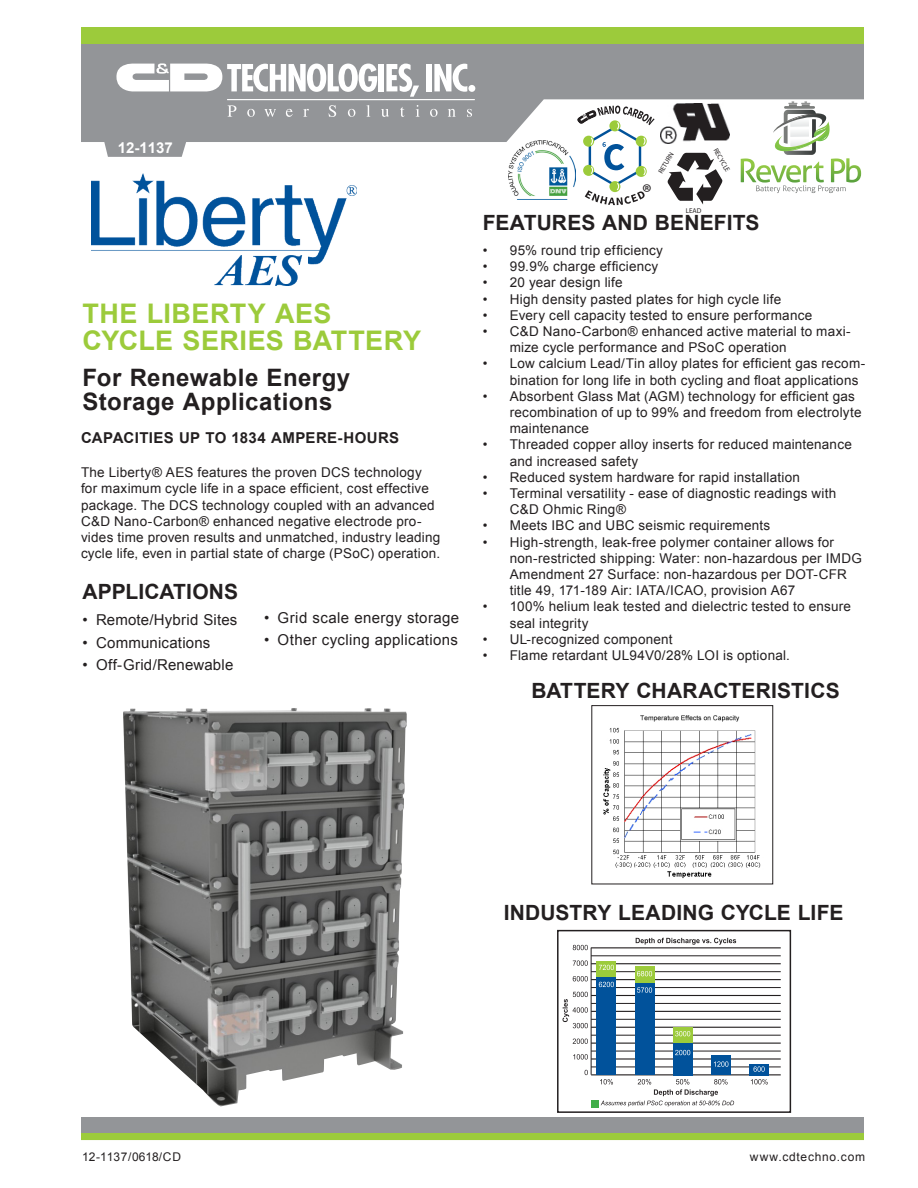
<style>
.page{position:relative;width:918px;height:1188px;background:#fff}
.page>*{position:absolute;margin:0;border:0;box-sizing:border-box;transform-origin:0 0}
.t1{font:700 27px/27px "Arial";letter-spacing:.02em;color:#9ccb3b}
.t2{font:700 24px/24px "Arial";letter-spacing:.02em;color:#231f20}
.t3{font:22.95px "Myriad Pro";color:#231f20}
.t4{font:700 21px "Arial";letter-spacing:.005em;color:#231f20}
.t5{font:15px "Arial";letter-spacing:.02em;color:#231f20}
.t6{font:700 15px "Arial";letter-spacing:.025em;color:#231f20}
.t7{font:700 15px "Arial";color:#fff}
.t8{font:13.5px/16.2px "Arial";letter-spacing:.015em;color:#231f20}
.t9{font:12px "Arial";letter-spacing:.06em;color:#231f20}
.t10{font:12px "Arial";letter-spacing:.01em;color:#231f20}
.t11{font:700 7.05px "Helvetica";color:#231f20}
</style>
<div class="page">
<div style="left:81px;top:1133px;width:783px;height:7px;background:#9ccb3b"></div>
<div style="left:81px;top:1117px;width:783px;height:16px;background:#939598"></div>
<svg style="left:81px;top:44px;width:783px;height:98px;background:#9a9c9f"></svg>
<svg style="left:102px;top:133px;width:87px;height:24px;background:#9a9c9f"></svg>
<div style="left:81px;top:27px;width:783px;height:17px;background:#9ccb3b"></div>
<svg style="left:227px;top:105px;width:9px;height:12px"></svg>
<svg style="left:247px;top:109px;width:8px;height:8px"></svg>
<svg style="left:264px;top:109px;width:12px;height:8px"></svg>
<svg style="left:286px;top:109px;width:7px;height:8px"></svg>
<svg style="left:303px;top:109px;width:6px;height:8px"></svg>
<svg style="left:329px;top:105px;width:7px;height:12px"></svg>
<svg style="left:348px;top:109px;width:7px;height:8px"></svg>
<svg style="left:366px;top:105px;width:4px;height:12px"></svg>
<svg style="left:381px;top:109px;width:8px;height:8px"></svg>
<svg style="left:400px;top:107px;width:5px;height:10px"></svg>
<svg style="left:416px;top:105px;width:4px;height:12px"></svg>
<svg style="left:430px;top:109px;width:8px;height:8px"></svg>
<svg style="left:448px;top:109px;width:8px;height:8px"></svg>
<svg style="left:467px;top:109px;width:5px;height:8px"></svg>
<div style="left:379px;top:64px;width:5px;height:27px;background:#fff"></div>
<svg style="left:386px;top:64px;width:33px;height:33px"></svg>
<div style="left:427px;top:64px;width:5px;height:27px;background:#fff"></div>
<svg style="left:434px;top:64px;width:33px;height:28px"></svg>
<div style="left:468px;top:85px;width:7px;height:7px;background:#fff;border-radius:50%"></div>
<svg style="left:116px;top:63px;width:261px;height:29px"></svg>
<hr style="left:227px;top:99px;width:248px;height:1px;background:#fff">
<img style="left:603px;top:715px;width:158px;height:164px">
<div style="left:591px;top:705px;width:182px;height:179px;border:1px solid #231f20"></div>
<img style="left:92px;top:173px;width:264px;height:113px">
<img style="left:123px;top:708px;width:284px;height:398px">
<hr style="left:591px;top:947px;width:190px;height:1px;background:#231f20">
<hr style="left:591px;top:956px;width:190px;height:1px;background:#231f20">
<hr style="left:591px;top:963px;width:190px;height:1px;background:#231f20">
<hr style="left:591px;top:971px;width:190px;height:1px;background:#231f20">
<hr style="left:591px;top:979px;width:190px;height:1px;background:#231f20">
<hr style="left:591px;top:987px;width:190px;height:1px;background:#231f20">
<hr style="left:591px;top:995px;width:190px;height:1px;background:#231f20">
<hr style="left:591px;top:1003px;width:190px;height:1px;background:#231f20">
<hr style="left:591px;top:1011px;width:190px;height:1px;background:#231f20">
<hr style="left:591px;top:1019px;width:190px;height:1px;background:#231f20">
<hr style="left:591px;top:1027px;width:190px;height:1px;background:#231f20">
<hr style="left:591px;top:1035px;width:190px;height:1px;background:#231f20">
<hr style="left:591px;top:1043px;width:190px;height:1px;background:#231f20">
<hr style="left:591px;top:1051px;width:190px;height:1px;background:#231f20">
<hr style="left:591px;top:1058px;width:190px;height:2px;background:#231f20">
<hr style="left:591px;top:1067px;width:190px;height:1px;background:#231f20">
<hr style="left:591px;top:1074px;width:190px;height:1px;background:#231f20">
<hr style="left:591px;top:948px;width:1px;height:127px;background:#231f20">
<div style="left:597px;top:976px;width:19px;height:99px;background:#01529b"></div>
<div style="left:635px;top:983px;width:19px;height:92px;background:#01529b"></div>
<div style="left:673px;top:1043px;width:19px;height:32px;background:#01529b"></div>
<div style="left:711px;top:1055px;width:19px;height:20px;background:#01529b"></div>
<div style="left:750px;top:1064px;width:19px;height:11px;background:#01529b"></div>
<div style="left:597px;top:961px;width:19px;height:15px;background:#9ccb3b"></div>
<div style="left:635px;top:966px;width:19px;height:17px;background:#9ccb3b"></div>
<div style="left:673px;top:1027px;width:19px;height:16px;background:#9ccb3b"></div>
<div style="left:591px;top:1100px;width:7px;height:7px;background:#40ae49"></div>
<svg style="left:585px;top:1070px;width:3px;height:5px"></svg>
<svg style="left:573px;top:1054px;width:15px;height:6px"></svg>
<svg style="left:573px;top:1039px;width:15px;height:5px"></svg>
<svg style="left:573px;top:976px;width:15px;height:5px"></svg>
<svg style="left:573px;top:960px;width:15px;height:6px"></svg>
<svg style="left:573px;top:945px;width:15px;height:5px"></svg>
<svg style="left:636px;top:938px;width:100px;height:7px"></svg>
<svg style="left:599px;top:982px;width:15px;height:5px"></svg>
<svg style="left:599px;top:965px;width:15px;height:5px"></svg>
<svg style="left:637px;top:987px;width:15px;height:6px"></svg>
<svg style="left:637px;top:971px;width:15px;height:5px"></svg>
<svg style="left:751px;top:1079px;width:17px;height:6px"></svg>
<svg style="left:675px;top:1031px;width:15px;height:5px"></svg>
<svg style="left:675px;top:1050px;width:15px;height:5px"></svg>
<svg style="left:714px;top:1061px;width:14px;height:6px"></svg>
<svg style="left:753px;top:1066px;width:12px;height:6px"></svg>
<svg style="left:600px;top:1079px;width:134px;height:28px"></svg>
<svg style="left:563px;top:992px;width:25px;height:36px"></svg>
<div style="left:557px;top:930px;width:234px;height:183px;border:2px solid #231f20"></div>
<svg style="left:576px;top:106px;width:79px;height:99px"></svg>
<img style="left:661px;top:104px;width:68px;height:40px">
<img style="left:508px;top:140px;width:68px;height:56px">
<svg style="left:667px;top:153px;width:56px;height:52px"></svg>
<svg style="left:741px;top:101px;width:120px;height:92px"></svg>
<p class="t7" style="left:118px;top:138px;width:57px">12-1137</p>
<h1 class="t1" style="left:83px;top:301px;width:251px">THE LIBERTY AES<br>CYCL</h1>
<h1 class="t1" style="left:155px;top:328px;width:267px">E SERIES BATTERY</h1>
<h2 class="t2" style="left:83px;top:367px;width:269px">FOR RENEWABLE ENERGY<br>STORAGE APPLICATIONS</h2>
<p class="t6" style="left:81px;top:428px;width:320px">CAPACITIES UP TO 1834 AMPERE-HOURS</p>
<p class="t8" style="left:81px;top:465px;width:361px">The Liberty® AES features the proven DCS technology for maximum cycle life in a space efficient, cost effective package. The DCS technology coupled with an advanced C&amp;D Nano-Carbon® enhanced negative electrode pro&shy;vides time proven results and unmatched, industry leading cycle life, even in partial state of charge (PSoC) operation.</p>
<h3 class="t4" style="left:83px;top:577px;width:157px">APPLICATIONS</h3>
<p class="t5" style="left:83px;top:610px;width:156px">• Remote/Hybrid Sites</p>
<p class="t5" style="left:83px;top:632px;width:129px">• Communications</p>
<p class="t5" style="left:83px;top:655px;width:152px">• Off-Grid/Renewable</p>
<p class="t5" style="left:264px;top:608px;width:196px">• Grid scale energy storage</p>
<p class="t5" style="left:264px;top:630px;width:195px">• Other cycling applications</p>
<p class="t11" style="left:656px;top:171px;width:25px;rotate:-59deg">RETURN</p>
<p class="t11" style="left:719px;top:147px;width:27px;rotate:60deg">RECYCLE</p>
<h3 class="t3" style="left:642px;top:179px;width:11px">®</h3>
<p class="t11" style="left:686px;top:206px;width:17px">LEAD</p>
<h3 class="t4" style="left:483px;top:209px;width:278px">FEATURES AND BENEFITS</h3>
<p class="t8" style="left:483px;top:242px;width:182px">• 95% round trip efficiency</p>
<p class="t8" style="left:483px;top:259px;width:177px">• 99.9% charge efficiency</p>
<p class="t8" style="left:483px;top:275px;width:141px">• 20 year design life</p>
<p class="t8" style="left:483px;top:291px;width:300px">• High density pasted plates for high cycle life</p>
<p class="t8" style="left:483px;top:307px;width:331px">• Every cell capacity tested to ensure performance</p>
<p class="t8" style="left:510px;top:323px;width:342px;text-indent:-27px">• C&amp;D Nano-Carbon® enhanced active material to maxi&shy;mize cycle performance and PSoC operation</p>
<p class="t8" style="left:510px;top:356px;width:357px;text-indent:-27px">• Low calcium Lead/Tin alloy plates for efficient gas recom&shy;bination for long life in both cycling and float applications</p>
<p class="t8" style="left:510px;top:388px;width:353px;text-indent:-27px">• Absorbent Glass Mat (AGM) technology for efficient gas recombination of up to 99% and freedom from electrolyte maintenance</p>
<p class="t8" style="left:510px;top:437px;width:344px;text-indent:-27px">• Threaded copper alloy inserts for reduced maintenance and increased safety</p>
<p class="t8" style="left:483px;top:469px;width:319px">• Reduced system hardware for rapid installation</p>
<p class="t8" style="left:510px;top:485px;width:328px;text-indent:-27px">• Terminal versatility - ease of diagnostic readings with<br>C&amp;D Ohmic Ring®</p>
<p class="t8" style="left:483px;top:518px;width:289px">• Meets IBC and UBC seismic requirements</p>
<p class="t8" style="left:510px;top:534px;width:354px;text-indent:-27px">• High-strength, leak-free polymer container allows for non-restricted shipping: Water: non-hazardous per IMDG Amendment 27 Surface: non-hazardous per DOT-CFR title 49, 171-189 Air: IATA/ICAO, provision A67</p>
<p class="t8" style="left:510px;top:599px;width:343px;text-indent:-27px">• 100% helium leak tested and dielectric tested to ensure seal integrity</p>
<p class="t8" style="left:483px;top:631px;width:191px">• UL-recognized component</p>
<p class="t8" style="left:483px;top:647px;width:309px">• Flame retardant UL94V0/28% LOI is optional.</p>
<h3 class="t4" style="left:531px;top:677px;width:15px">BATTER</h3>
<h3 class="t4" style="left:616px;top:677px;width:68px">Y CHARA</h3>
<h3 class="t4" style="left:713px;top:677px;width:28px">CTERISTI</h3>
<h3 class="t4" style="left:810px;top:677px;width:28px">CS</h3>
<h3 class="t4" style="left:504px;top:898px;width:15px">INDUSTR</h3>
<h3 class="t4" style="left:597px;top:898px;width:48px">Y LEADIN</h3>
<h3 class="t4" style="left:698px;top:898px;width:124px">G CYCLE LIFE</h3>
<p class="t10" style="left:82px;top:1149px;width:100px">12-1137/0618/CD</p>
<p class="t9" style="left:750px;top:1149px;width:117px">www.cdtechno.com</p>
</div>
